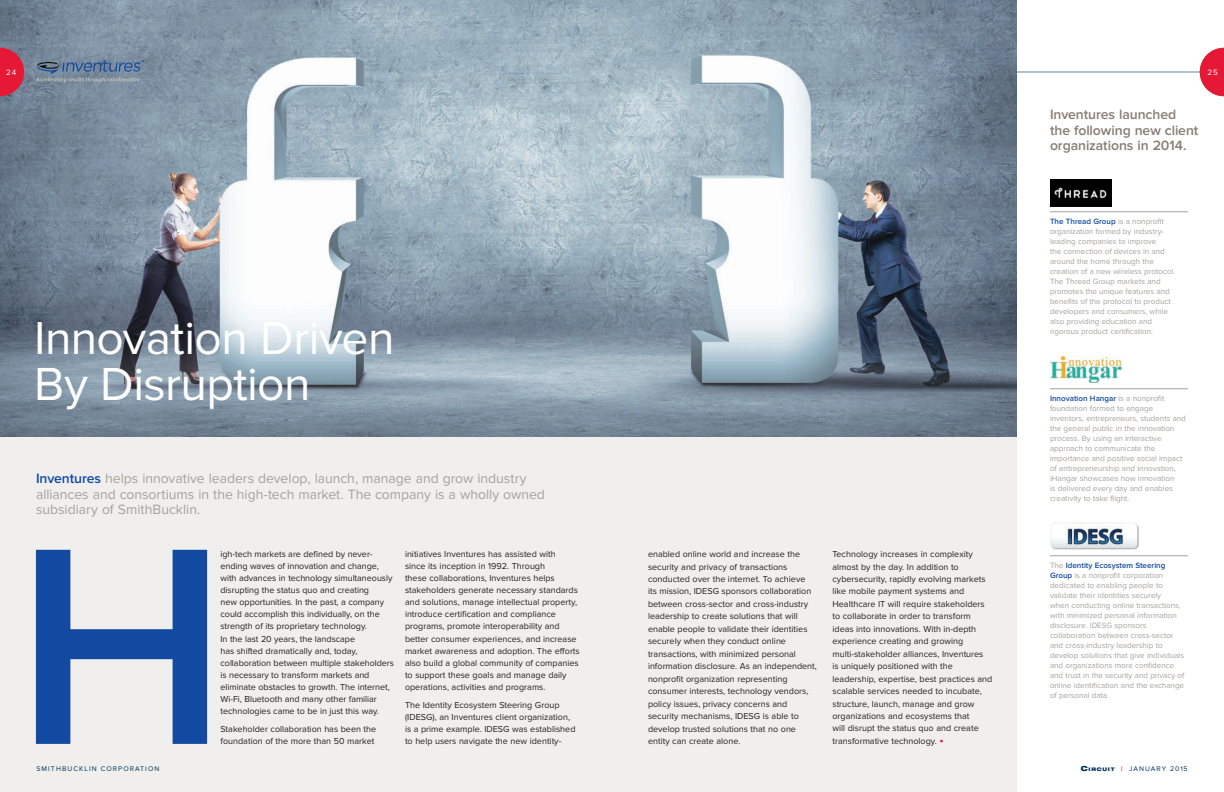
<style>
.page{position:relative;width:1224px;height:792px;background:#fff}
.page>*{position:absolute;margin:0;border:0;box-sizing:border-box;transform-origin:0 0}
.t1{font:600 291px "Proxima Nova";color:#114aa0}
.t2{font:48px/46px "Proxima Nova";letter-spacing:-.01em;color:#fff}
.t3{font:14px/15.5px "Proxima Nova";letter-spacing:-.005em;color:#a8a199}
.t4{font:600 14px/15.5px "Proxima Nova";letter-spacing:-.005em;color:#867c73}
.t5{font:9px/12.5px "Proxima Nova";color:#231f20}
.t6{font:8px/10px "Proxima Nova";color:#a8a199}
.t7{font:8px "Proxima Nova";color:#fff}
.t8{font:7px "Proxima Nova";letter-spacing:.15em;color:#00345e}
.s1{font-weight:600;color:#114aa0}
.s2{font-weight:600;font-size:12px;color:#e51836}
.s3{font-family:"Helvetica Neue LT Std";font-weight:900;font-stretch:expanded}
.s4{font-family:"Helvetica Neue LT Std";font-weight:900;font-stretch:expanded;font-size:4.9px}
.s5{font-weight:600;color:#e51836}
</style>
<div class="page">
<hr style="left:0;top:72px;width:1224px;height:1px;background:#5c87a1">
<div style="left:0;top:0;width:1017px;height:792px;background:#f0efee"></div>
<img style="left:0;top:0;width:1017px;height:437px">
<svg style="left:1200px;top:48px;width:24px;height:48px"></svg>
<svg style="left:36px;top:60px;width:108px;height:22px;background:#6d829a"></svg>
<svg style="left:0;top:48px;width:24px;height:48px"></svg>
<hr style="left:1050px;top:212px;width:138px;height:1px;background:#a8a199">
<hr style="left:1050px;top:388px;width:138px;height:1px;background:#a8a199">
<hr style="left:1050px;top:556px;width:138px;height:1px;background:#a8a199">
<img style="left:1050px;top:180px;width:61px;height:27px">
<img style="left:1050px;top:355px;width:71px;height:27px">
<img style="left:1050px;top:522px;width:89px;height:27px">
<p class="t7" style="left:6px;top:67px;width:12px">24</p>
<h2 class="t2" style="left:34px;top:316px;width:362px">Innovation Driven<br>By Disruption</h2>
<h3 class="t3" style="left:36px;top:471px;width:511px"><span class="s1">Inventures</span> helps innovative leaders develop, launch, manage and grow industry alliances and consortiums in the high-tech market. The company is a wholly owned subsidiary of SmithBucklin.</h3>
<h1 class="t1" style="left:15px;top:480px;width:215px">H</h1>
<p class="t8" style="left:36px;top:765px;width:124px">SMITHBUCKLIN CORPORATION</p>
<p class="t5" style="left:220px;top:548px;width:175px;line-height:12.1px">igh-tech markets are defined by never&shy;ending waves of innovation and change, with advances in technology simultaneously disrupting the status quo and creating<br>new opportunities. In the past, a company could accomplish this individually, on the strength of its proprietary technology.<br>In the last 20 years, the landscape<br>has shifted dramatically and, today, collaboration between multiple stakeholders is necessary to transform markets and eliminate obstacles to growth. The internet, Wi-Fi, Bluetooth and many other familiar technologies came to be in just this way.</p>
<p class="t5" style="left:220px;top:723px;width:157px;line-height:12.1px">Stakeholder collaboration has been the foundation of the more than 50 market</p>
<p class="t5" style="left:405px;top:548px;width:176px;line-height:12.1px">initiatives Inventures has assisted with<br>since its inception in 1992. Through<br>these collaborations, Inventures helps stakeholders generate necessary standards and solutions, manage intellectual property, introduce certification and compliance programs, promote interoperability and better consumer experiences, and increase market awareness and adoption. The efforts also build a global community of companies to support these goals and manage daily operations, activities and programs.</p>
<p class="t5" style="left:405px;top:699px;width:172px;line-height:12.1px">The Identity Ecosystem Steering Group (IDESG), an Inventures client organization, is a prime example. IDESG was established to help users navigate the new identity-</p>
<p class="t5" style="left:648px;top:548px;width:170px">enabled online world and increase the security and privacy of transactions conducted over the internet. To achieve<br>its mission, IDESG sponsors collaboration between cross-sector and cross-industry leadership to create solutions that will enable people to validate their identities securely when they conduct online transactions, with minimized personal information disclosure. As an independent, nonprofit organization representing consumer interests, technology vendors, policy issues, privacy concerns and security mechanisms, IDESG is able to develop trusted solutions that no one</p>
<p class="t5" style="left:648px;top:735px;width:94px">entity can create alone.</p>
<p class="t5" style="left:832px;top:548px;width:161px">Technology increases in complexity almost by the day. In addition to cybersecurity, rapidly evolving markets like mobile payment systems and Healthcare IT will require stakeholders to collaborate in order to transform ideas into innovations. With in-depth experience creating and growing multi-stakeholder alliances, Inventures<br>is uniquely positioned with the leadership, expertise, best practices and scalable services needed to incubate, structure, launch, manage and grow organizations and ecosystems that<br>will disrupt the status quo and create transformative technology. <span class="s2">•</span></p>
<p class="t7" style="left:1207px;top:67px;width:12px">25</p>
<h3 class="t4" style="left:1050px;top:107px;width:150px">Inventures launched the following new client organizations in 2014.</h3>
<p class="t6" style="left:1050px;top:216px;width:127px"><span class="s1">The Thread Group</span> is a nonprofit organization formed by industry&shy;leading companies to improve<br>the connection of devices in and around the home through the creation of a new wireless protocol.<br>The Thread Group markets and promotes the unique features and benefits of the protocol to product developers and consumers, while also providing education and rigorous product certification.</p>
<p class="t6" style="left:1050px;top:393px;width:137px"><span class="s1">Innovation Hangar</span> is a nonprofit foundation formed to engage inventors, entrepreneurs, students and the general public in the innovation process. By using an interactive approach to communicate the importance and positive social impact of entrepreneurship and innovation, iHangar showcases how innovation<br>is delivered every day and enables creativity to take flight.</p>
<p class="t6" style="left:1050px;top:560px;width:136px">The <span class="s1">Identity Ecosystem Steering Group</span> is a nonprofit corporation dedicated to enabling people to validate their identities securely<br>when conducting online transactions, with minimized personal information disclosure. IDESG sponsors collaboration between cross-sector and cross-industry leadership to develop solutions that give individuals and organizations more confidence and trust in the security and privacy of online identification and the exchange of personal data.</p>
<p class="t8" style="left:1081px;top:765px;width:108px"><span class="s3">C</span><span class="s4">IRCUIT</span> <span class="s5">|</span> JANUARY 2015</p>
</div>
